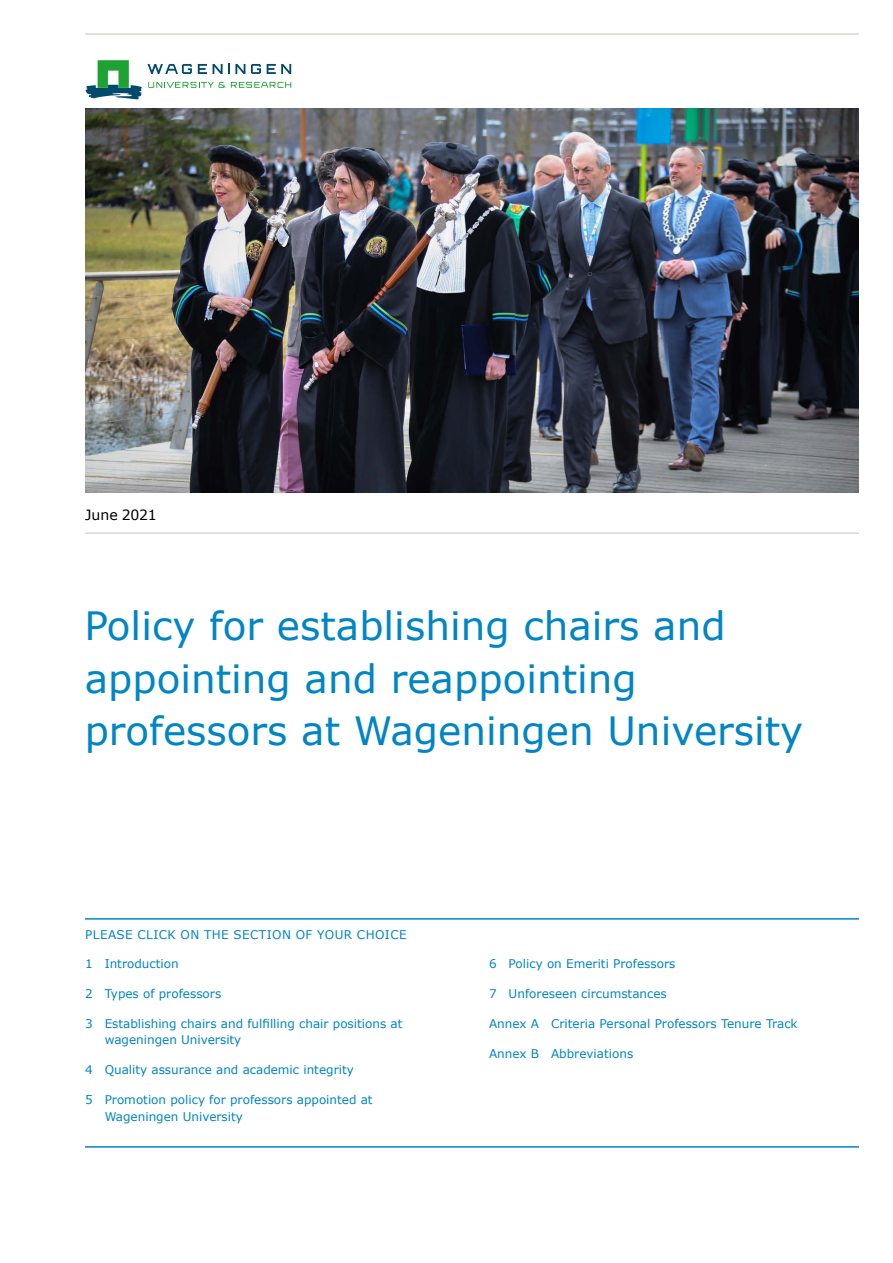
<style>
.page{position:relative;width:893px;height:1263px;background:#fff}
.page>*{position:absolute;margin:0;border:0;box-sizing:border-box;transform-origin:0 0}
._10_W_Titel_36_39{font:39px/52.5px "Verdana";color:#0085c5}
._03_Logoveld_onderwe{font:14.1px "Verdana";letter-spacing:-.01em;color:#000}
.t1{font:12px/16.5px "Verdana";color:#0085c5}
.t2{font:12px "Verdana";letter-spacing:.035em;color:#0085c5}
</style>
<div class="page">
<hr style="left:85px;top:33px;width:774px;height:2px;background:#dad5d0">
<hr style="left:85px;top:1146px;width:774px;height:2px;background:#0085c5">
<hr style="left:85px;top:532px;width:774px;height:2px;background:#dad5d0">
<svg style="left:85px;top:60px;width:206px;height:40px"></svg>
<img style="left:85px;top:108px;width:774px;height:385px">
<hr style="left:85px;top:918px;width:774px;height:2px;background:#0085c5">
<p class="_03_Logoveld_onderwe" style="left:85px;top:505px;width:73px">June 2021</p>
<p class="_10_W_Titel_36_39" style="left:84px;top:600px;width:720px">Policy for establishing chairs and appointing and reappointing professors at Wageningen University</p>
<p class="t2" style="left:85px;top:926px;width:323px">PLEASE CLICK ON THE SECTION OF YOUR CHOICE</p>
<p class="t1" style="left:85px;top:955px;width:95px">1 Introduction</p>
<p class="t1" style="left:85px;top:985px;width:138px">2 Types of professors</p>
<p class="t1" style="left:105px;top:1015px;width:299px;text-indent:-20px">3 Establishing chairs and fulfilling chair positions at wageningen University</p>
<p class="t1" style="left:85px;top:1061px;width:270px">4 Quality assurance and academic integrity</p>
<p class="t1" style="left:105px;top:1091px;width:269px;text-indent:-20px">5 Promotion policy for professors appointed at<br>Wageningen University</p>
<p class="t1" style="left:489px;top:955px;width:188px">6 Policy on Emeriti Professors</p>
<p class="t1" style="left:489px;top:985px;width:179px">7 Unforeseen circumstances</p>
<p class="t1" style="left:489px;top:1015px;width:310px">Annex A Criteria Personal Professors Tenure Track</p>
<p class="t1" style="left:489px;top:1045px;width:146px">Annex B Abbreviations</p>
</div>
